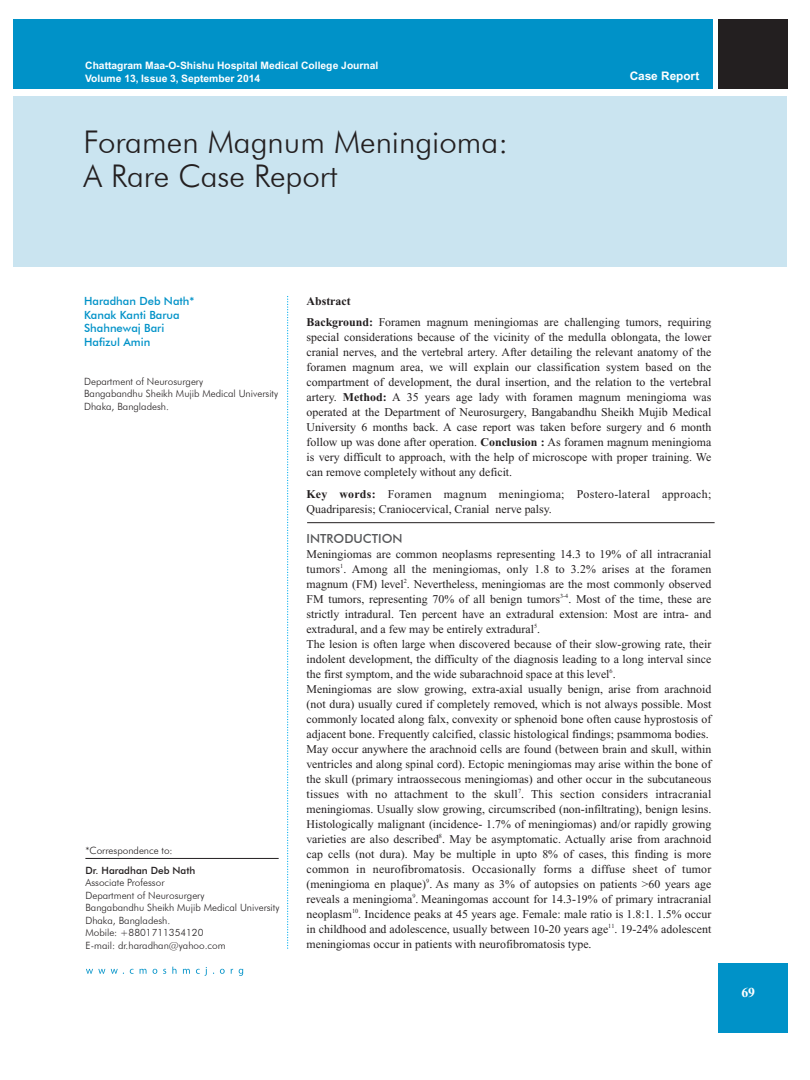
<style>
.page{position:relative;width:810px;height:1080px;background:#fff}
.page>*{position:absolute;margin:0;border:0;box-sizing:border-box;transform-origin:0 0}
.t1{font:300 31.25px/33.8px "Futura BT";color:#231f20}
.t2{font:700 13.75px "Times New Roman";color:#fff}
.t3{font:500 12.5px "Futura BT";color:#57585a}
.t4{font:11.88px/15px "Times New Roman";color:#231f20}
.t5{font:700 11.75px "Helvetica";color:#fff}
.t6{font:500 11.25px/13.8px "Futura BT";color:#0092c8}
.t7{font:700 10.25px/12.1px "Helvetica";color:#fff}
.t8{font:300 10px/12.5px "Futura BT";color:#231f20}
.t9{font:500 10px "Futura BT";color:#231f20}
.s1{font-weight:700}
</style>
<div class="page">
<svg style="left:86px;top:969px;width:19px;height:5px"></svg>
<svg style="left:111px;top:969px;width:13px;height:5px"></svg>
<svg style="left:130px;top:969px;width:4px;height:5px"></svg>
<svg style="left:140px;top:969px;width:7px;height:5px"></svg>
<svg style="left:153px;top:969px;width:4px;height:5px"></svg>
<svg style="left:163px;top:969px;width:3px;height:5px"></svg>
<svg style="left:172px;top:967px;width:5px;height:7px"></svg>
<svg style="left:183px;top:969px;width:7px;height:5px"></svg>
<svg style="left:196px;top:967px;width:11px;height:9px"></svg>
<svg style="left:220px;top:969px;width:5px;height:5px"></svg>
<svg style="left:239px;top:969px;width:4px;height:7px"></svg>
<div style="left:13px;top:20px;width:700px;height:69px;background:#0092c8"></div>
<div style="left:13px;top:96px;width:774px;height:170px;background:#cae4f0"></div>
<div style="left:718px;top:20px;width:69px;height:69px;background:#231f20"></div>
<div style="left:718px;top:963px;width:69px;height:69px;background:#0092c8"></div>
<svg style="left:287px;top:297px;width:1px;height:651px"></svg>
<hr style="left:85px;top:858px;width:194px;height:1px;background:#231f20">
<hr style="left:307px;top:522px;width:408px;height:1px;background:#231f20">
<p class="t7" style="left:85px;top:60px;width:295px">Chattagram Maa-O-Shishu Hospital Medical College Journal<br>Volume 13, Issue 3, September 2014</p>
<h1 class="t1" style="left:83px;top:125px;width:426px">Foramen Magnum Meningioma:<br>A Rare Case Report</h1>
<p class="t5" style="left:630px;top:69px;width:71px">Case Report</p>
<p class="t6" style="left:84px;top:294px;width:112px">Haradhan Deb Nath*<br>Kanak Kanti Barua<br>Shahnewaj Bari<br>Hafizul Amin</p>
<p class="t8" style="left:84px;top:375px;width:196px">Department of Neurosurgery<br>Bangabandhu Sheikh Mujib Medical University<br>Dhaka, Bangladesh.</p>
<p class="t8" style="left:85px;top:844px;width:89px">*Correspondence to:</p>
<p class="t9" style="left:85px;top:864px;width:111px">Dr. Haradhan Deb Nath</p>
<p class="t8" style="left:85px;top:877px;width:196px">Associate Professor<br>Department of Neurosurgery<br>Bangabandhu Sheikh Mujib Medical University<br>Dhaka, Bangladesh.<br>Mobile: +8801711354120<br>E-mail: dr.haradhan@yahoo.com</p>
<p class="t4" style="left:307px;top:291px;width:406px;line-height:21.2px"><span class="s1">Abstract<br>Background:</span> Foramen magnum meningiomas are challenging tumors, requiring</p>
<p class="t4" style="left:307px;top:330px;width:406px;text-align:justify">special considerations because of the vicinity of the medulla oblongata, the lower cranial nerves, and the vertebral artery. After detailing the relevant anatomy of the foramen magnum area, we will explain our classification system based on the compartment of development, the dural insertion, and the relation to the vertebral artery. <span class="s1">Method:</span> A 35 years age lady with foramen magnum meningioma was operated at the Department of Neurosurgery, Bangabandhu Sheikh Mujib Medical University 6 months back. A case report was taken before surgery and 6 month follow up was done after operation. <span class="s1">Conclusion :</span> As foramen magnum meningioma is very difficult to approach, with the help of microscope with proper training. We can remove completely without any deficit.</p>
<p class="t4" style="left:307px;top:486px;width:406px"><span class="s1">Key words:</span> Foramen magnum meningioma; Postero-lateral approach;<br>Quadriparesis; Craniocervical, Cranial nerve palsy.</p>
<p class="t3" style="left:307px;top:531px;width:98px">INTRODUCTION</p>
<p class="t4" style="left:307px;top:546px;width:406px">Meningiomas are common neoplasms representing 14.3 to 19% of all intracranial tumors<sup>1</sup>. Among all the meningiomas, only 1.8 to 3.2% arises at the foramen magnum (FM) level<sup>2</sup>. Nevertheless, meningiomas are the most commonly observed FM tumors, representing 70% of all benign tumors<sup>3-4</sup>. Most of the time, these are strictly intradural. Ten percent have an extradural extension: Most are intra- and extradural, and a few may be entirely extradural<sup>5</sup>.<br>The lesion is often large when discovered because of their slow-growing rate, their indolent development, the difficulty of the diagnosis leading to a long interval since the first symptom, and the wide subarachnoid space at this level<sup>6</sup>.<br>Meningiomas are slow growing, extra-axial usually benign, arise from arachnoid (not dura) usually cured if completely removed, which is not always possible. Most commonly located along falx, convexity or sphenoid bone often cause hyprostosis of adjacent bone. Frequently calcified, classic histological findings; psammoma bodies.<br>May occur anywhere the arachnoid cells are found (between brain and skull, within ventricles and along spinal cord). Ectopic meningiomas may arise within the bone of the skull (primary intraossecous meningiomas) and other occur in the subcutaneous tissues with no attachment to the skull<sup>7</sup>. This section considers intracranial meningiomas. Usually slow growing, circumscribed (non-infiltrating), benign lesins.<br>Histologically malignant (incidence- 1.7% of meningiomas) and/or rapidly growing varieties are also described<sup>8</sup>. May be asymptomatic. Actually arise from arachnoid cap cells (not dura). May be multiple in upto 8% of cases, this finding is more common in neurofibromatosis. Occasionally forms a diffuse sheet of tumor (meningioma en plaque)<sup>9</sup>. As many as 3% of autopsies on patients &gt;60 years age reveals a meningioma<sup>9</sup>. Meaningomas account for 14.3-19% of primary intracranial neoplasm<sup>10</sup>. Incidence peaks at 45 years age. Female: male ratio is 1.8:1. 1.5% occur in childhood and adolescence, usually between 10-20 years age<sup>11</sup>. 19-24% adolescent meningiomas occur in patients with neurofibromatosis type.</p>
<p class="t2" style="left:741px;top:985px;width:15px">69</p>
</div>
